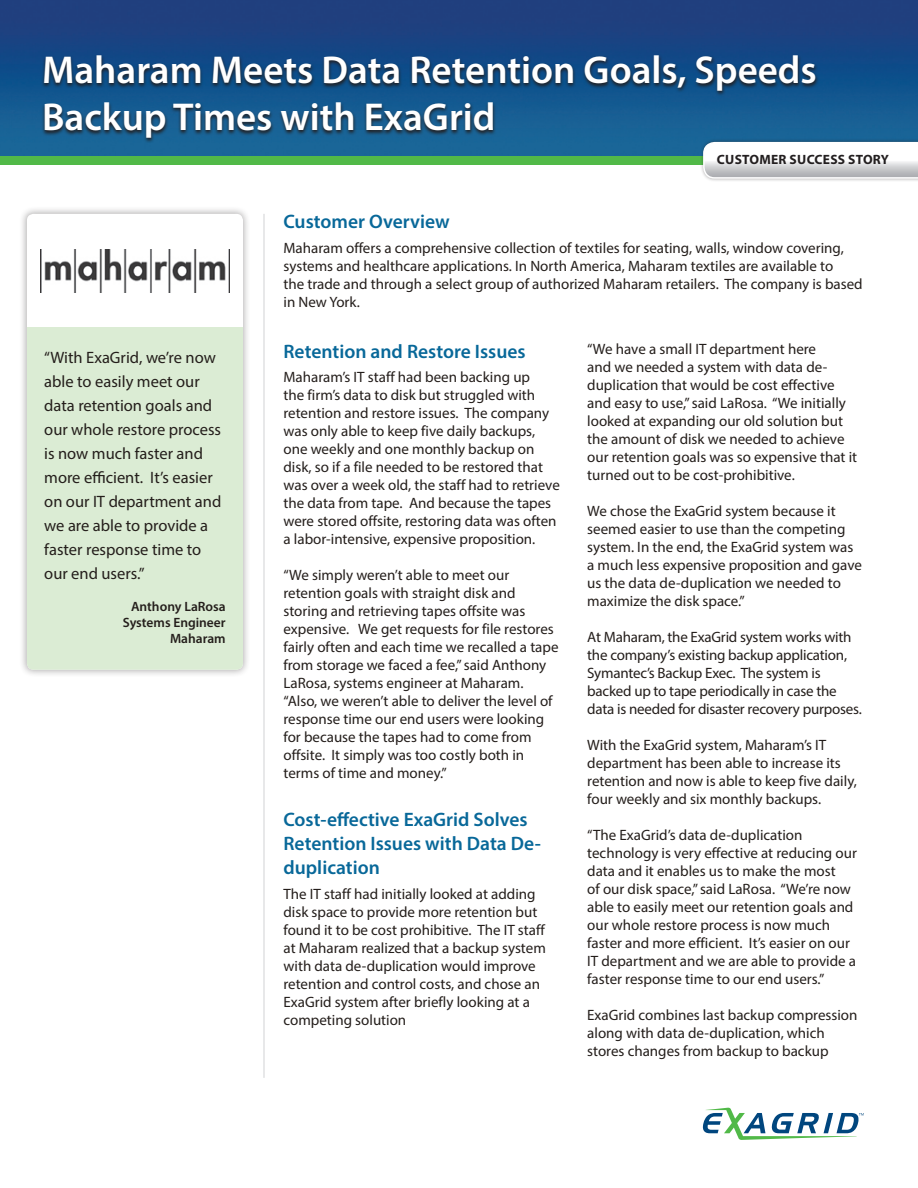
<style>
.page{position:relative;width:918px;height:1188px;background:#fff}
.page>*{position:absolute;margin:0;border:0;box-sizing:border-box;transform-origin:0 0}
.Headline{font:600 39px/46.8px "Myriad Pro";color:#fff}
.Blue_Paragraph_heade{font:600 19.5px/24px "Myriad Pro";color:#086899}
.Customer_Quote{font:16.5px/24px "Myriad Pro";color:#241e1b}
.Body_Copy{font:15px/18px "Myriad Pro";color:#241e1b}
.Quote_Author{font:600 13.5px "Myriad Pro";color:#241e1b}
.t1{font:700 13.5px "Myriad Pro";letter-spacing:.02em;color:#231f20}
</style>
<div class="page">
<img style="left:0;top:0;width:918px;height:156px">
<div style="left:0;top:156px;width:918px;height:8px;background:#51b948"></div>
<div style="left:700px;top:139px;width:218px;height:43px;background:#231f20;opacity:.4"></div>
<svg style="left:703px;top:142px;width:215px;height:37px"></svg>
<svg style="left:702px;top:1107px;width:162px;height:33px"></svg>
<div style="left:19px;top:206px;width:232px;height:471px;background:#231f20;opacity:.4"></div>
<div style="left:27px;top:214px;width:216px;height:456px;background:#fff;border-radius:7px"></div>
<div style="left:27px;top:327px;width:216px;height:343px;background:#dbecd4"></div>
<svg style="left:41px;top:55px;width:778px;height:88px"></svg>
<hr style="left:264px;top:214px;width:1px;height:864px;background:#d1d2d4">
<img style="left:40px;top:250px;width:189px;height:43px">
<p class="Headline" style="left:42px;top:46px;width:776px">Maharam Meets Data Retention Goals, Speeds<br>Backup Times with ExaGrid</p>
<p class="t1" style="left:717px;top:151px;width:174px">CUSTOMER SUCCESS STORY</p>
<p class="Customer_Quote" style="left:44px;top:345px;width:179px">“With ExaGrid, we’re now able to easily meet our data retention goals and our whole restore process is now much faster and more efficient. It’s easier on our IT department and we are able to provide a faster response time to our end users.”</p>
<p class="Quote_Author" style="left:131px;top:598px;width:96px">Anthony LaRosa</p>
<p class="Quote_Author" style="left:123px;top:614px;width:104px">Systems Engineer</p>
<p class="Quote_Author" style="left:170px;top:630px;width:57px">Maharam</p>
<p class="Blue_Paragraph_heade" style="left:284px;top:209px;width:168px">Customer Overview</p>
<p class="Body_Copy" style="left:284px;top:239px;width:581px">Maharam offers a comprehensive collection of textiles for seating, walls, window covering, systems and healthcare applications. In North America, Maharam textiles are available to<br>the trade and through a select group of authorized Maharam retailers. The company is based in New York.</p>
<p class="Blue_Paragraph_heade" style="left:284px;top:338px;width:244px">Retention and Restore Issues</p>
<p class="Body_Copy" style="left:284px;top:368px;width:278px">Maharam’s IT staff had been backing up<br>the firm’s data to disk but struggled with retention and restore issues. The company was only able to keep five daily backups, one weekly and one monthly backup on disk, so if a file needed to be restored that was over a week old, the staff had to retrieve the data from tape. And because the tapes were stored offsite, restoring data was often a labor-intensive, expensive proposition.</p>
<p class="Body_Copy" style="left:284px;top:566px;width:277px">“We simply weren’t able to meet our retention goals with straight disk and storing and retrieving tapes offsite was expensive. We get requests for file restores fairly often and each time we recalled a tape from storage we faced a fee,” said Anthony LaRosa, systems engineer at Maharam. “Also, we weren’t able to deliver the level of response time our end users were looking for because the tapes had to come from offsite. It simply was too costly both in terms of time and money.”</p>
<p class="Blue_Paragraph_heade" style="left:284px;top:807px;width:259px">Cost-effective ExaGrid Solves<br>Retention Issues with Data De&shy;duplication</p>
<p class="Body_Copy" style="left:284px;top:885px;width:264px">The IT staff had initially looked at adding disk space to provide more retention but found it to be cost prohibitive. The IT staff at Maharam realized that a backup system with data de-duplication would improve retention and control costs, and chose an ExaGrid system after briefly looking at a competing solution</p>
<p class="Body_Copy" style="left:587px;top:340px;width:271px">“We have a small IT department here<br>and we needed a system with data de&shy;duplication that would be cost effective and easy to use,” said LaRosa. “We initially looked at expanding our old solution but the amount of disk we needed to achieve our retention goals was so expensive that it turned out to be cost-prohibitive.</p>
<p class="Body_Copy" style="left:587px;top:502px;width:276px">We chose the ExaGrid system because it seemed easier to use than the competing system. In the end, the ExaGrid system was a much less expensive proposition and gave us the data de-duplication we needed to maximize the disk space.”</p>
<p class="Body_Copy" style="left:587px;top:628px;width:276px">At Maharam, the ExaGrid system works with the company’s existing backup application, Symantec’s Backup Exec. The system is backed up to tape periodically in case the data is needed for disaster recovery purposes.</p>
<p class="Body_Copy" style="left:587px;top:736px;width:271px">With the ExaGrid system, Maharam’s IT department has been able to increase its retention and now is able to keep five daily, four weekly and six monthly backups.</p>
<p class="Body_Copy" style="left:587px;top:826px;width:271px">“The ExaGrid’s data de-duplication technology is very effective at reducing our data and it enables us to make the most<br>of our disk space,” said LaRosa. “We’re now able to easily meet our retention goals and our whole restore process is now much faster and more efficient. It’s easier on our IT department and we are able to provide a faster response time to our end users.”</p>
<p class="Body_Copy" style="left:587px;top:1006px;width:272px">ExaGrid combines last backup compression along with data de-duplication, which stores changes from backup to backup</p>
</div>
